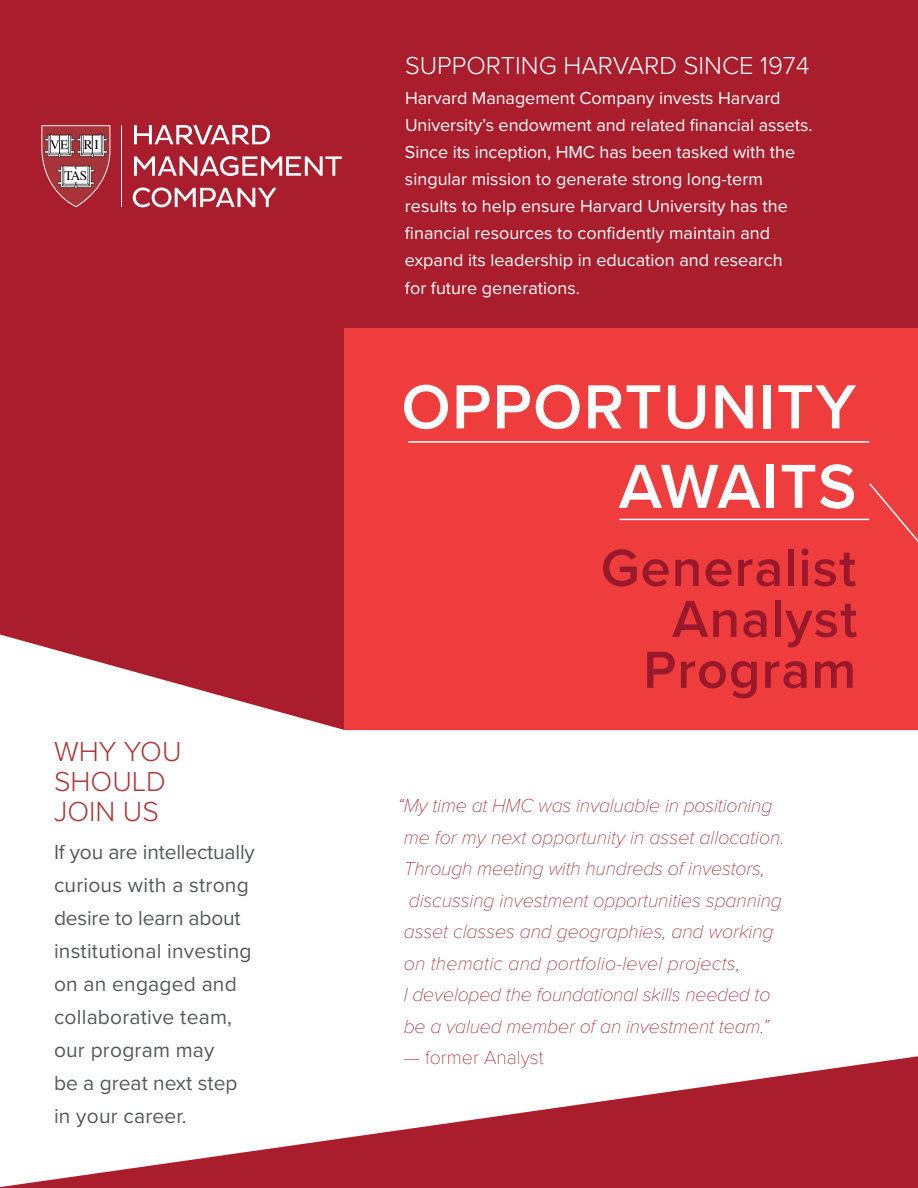
<style>
.page{position:relative;width:918px;height:1188px;background:#aa1d2d}
.page>*{position:absolute;margin:0;border:0;box-sizing:border-box;transform-origin:0 0}
.t1{font:600 64.5px/79.5px "Proxima Nova";letter-spacing:.02em;color:#fff;text-align:right}
.t2{font:600 54px/51px "Proxima Nova";letter-spacing:.02em;color:#9a182c;text-align:right}
.t3{font:300 28.5px/30px "Proxima Nova";color:#b03739}
.t4{font:300 25.5px "Proxima Nova";color:#fff}
.t5{font:21px/33px "Proxima Nova";letter-spacing:.01em;color:#57585a}
.t6{font:italic 100 19.5px/31.5px "Proxima Nova";letter-spacing:-.005em;color:#aa1d2d}
.t7{font:100 19.5px "Proxima Nova T";color:#aa1d2d}
.t8{font:18px/27.2px "Proxima Nova";color:#fff}
.t9{font:13.2px "Times";color:#040503}
</style>
<div class="page">
<svg style="left:0;top:635px;width:918px;height:552px;fill:#fff"></svg>
<div style="left:345px;top:329px;width:573px;height:401px;background:#ee3d3c"></div>
<svg style="left:134px;top:125px;width:136px;height:19px"></svg>
<svg style="left:134px;top:156px;width:208px;height:20px"></svg>
<svg style="left:133px;top:188px;width:144px;height:19px"></svg>
<hr style="left:121px;top:125px;width:1px;height:82px;background:#fff">
<svg style="left:41px;top:125px;width:69px;height:82px"></svg>
<hr style="left:408px;top:441px;width:461px;height:2px;background:#fff">
<hr style="left:620px;top:519px;width:249px;height:1px;background:#fff">
<svg style="left:868px;top:483px;width:50px;height:550px"></svg>
<p class="t9" style="left:84px;top:132px;width:17px">RI</p>
<p class="t9" style="left:65px;top:163px;width:24px">TAS</p>
<h3 class="t3" style="left:54px;top:735px;width:129px">WHY YOU<br>SHOULD<br>JOIN US</h3>
<p class="t5" style="left:54px;top:835px;width:202px">If you are intellectually curious with a strong desire to learn about institutional investing on an engaged and collaborative team, our program may<br>be a great next step in your career.</p>
<h3 class="t4" style="left:405px;top:47px;width:406px">SUPPORTING HARVARD SINCE 1974</h3>
<p class="t8" style="left:405px;top:83px;width:409px">Harvard Management Company invests Harvard University’s endowment and related financial assets.<br>Since its inception, HMC has been tasked with the singular mission to generate strong long-term results to help ensure Harvard University has the financial resources to confidently maintain and expand its leadership in education and research<br>for future generations.</p>
<h1 class="t1" style="left:401px;top:365px;width:457px">OPPORTUNITY<br>AWAITS</h1>
<h2 class="t2" style="left:601px;top:541px;width:258px">Generalist<br>Analyst<br>Program</h2>
<p class="t6" style="left:404px;top:789px;width:382px;text-indent:-6px">“My time at HMC was invaluable in positioning me for my next opportunity in asset allocation.<br>Through meeting with hundreds of investors, discussing investment opportunities spanning asset classes and geographies, and working on thematic and portfolio-level projects,<br>I developed the foundational skills needed to be a valued member of an investment team.”</p>
<p class="t7" style="left:404px;top:1043px;width:141px">— former Analyst</p>
</div>
